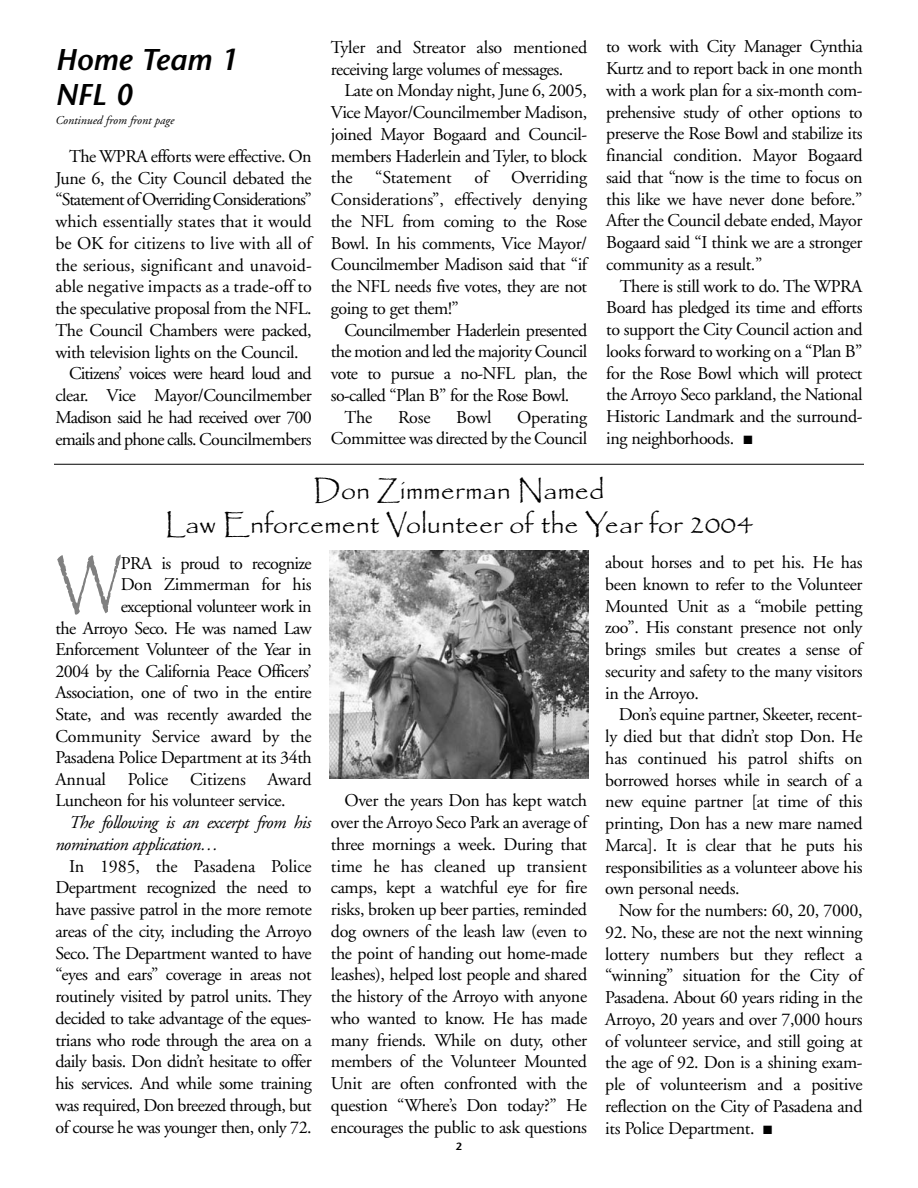
<style>
.page{position:relative;width:918px;height:1188px;background:#fff}
.page>*{position:absolute;margin:0;border:0;box-sizing:border-box;transform-origin:0 0}
.t1{font:75.75px "Papyrus ICG";color:#808080}
.t2{font:33px/34.5px "Papyrus ICG";color:#000;text-align:center}
.t3{font:italic 600 30px/34.5px "Stone Sans";color:#000}
.t4{font:18px/21.8px "Adobe Garamond";letter-spacing:-.025em;color:#000;text-align:justify}
.t5{font:18px "Adobe Garamond";color:#000}
.t6{font:18px "Adobe Garamond";letter-spacing:-.045em;color:#000}
.t7{font:18px "Adobe Garamond";letter-spacing:-.005em;color:#000}
.t8{font:italic 18px/21.8px "Adobe Garamond";letter-spacing:-.03em;color:#000}
.t9{font:18px "Adobe Garamond";letter-spacing:-.05em;color:#000}
.t10{font:italic 12px "Adobe Garamond";color:#000}
.t11{font:600 10.5px "Stone Sans";color:#000}
</style>
<div class="page">
<hr style="left:54px;top:464px;width:810px;height:1px;background:#000">
<img style="left:329px;top:551px;width:260px;height:228px">
<p class="t4" style="left:606px;top:37px;width:258px">to work with City Manager Cynthia Kurtz and to report back in one month with a work plan for a six-month com&shy;prehensive study of other options to preserve the Rose Bowl and stabilize its financial condition. Mayor Bogaard said that “now is the time to focus on this like we have never done before.” After the Council debate ended, Mayor Bogaard said “I think we are a stronger community as a result.”</p>
<p class="t4" style="left:606px;top:277px;width:258px;text-indent:14px">There is still work to do. The WPRA Board has pledged its time and efforts to support the City Council action and looks forward to working on a “Plan B” for the Rose Bowl which will protect the Arroyo Seco parkland, the National Historic Landmark and the surround&shy;ing neighborhoods. ■</p>
<h2 class="t2" style="left:165px;top:470px;width:590px">Don Zimmerman Named<br>Law Enforcement Volunteer of the Year for 2004</h2>
<p class="t4" style="left:331px;top:38px;width:258px">Tyler and Streator also mentioned receiving large volumes of messages.</p>
<p class="t4" style="left:331px;top:81px;width:258px;text-indent:14px">Late on Monday night, June 6, 2005, Vice Mayor/Councilmember Madison, joined Mayor Bogaard and Council&shy;members Haderlein and Tyler, to block the</p>
<h3 class="t3" style="left:56px;top:46px;width:184px">Home Team 1<br>NFL 0</h3>
<p class="t10" style="left:56px;top:116px;width:120px">Continued from front page</p>
<p class="t4" style="left:69px;top:147px;width:244px">The WPRA efforts were effective. On</p>
<p class="t4" style="left:56px;top:169px;width:258px">June 6, the City Council debated the</p>
<p class="t9" style="left:56px;top:192px;width:258px">“Statement of Overriding Considerations”</p>
<p class="t5" style="left:56px;top:214px;width:258px">which essentially states that it would</p>
<p class="t5" style="left:56px;top:236px;width:258px">be OK for citizens to live with all of</p>
<p class="t5" style="left:56px;top:258px;width:258px">the serious, significant and unavoid-</p>
<p class="t5" style="left:56px;top:279px;width:258px">able negative impacts as a trade-off to</p>
<p class="t4" style="left:56px;top:299px;width:258px">the speculative proposal from the NFL.</p>
<p class="t4" style="left:56px;top:321px;width:258px">The Council Chambers were packed,</p>
<p class="t4" style="left:56px;top:343px;width:245px">with television lights on the Council.</p>
<p class="t6" style="left:69px;top:366px;width:244px">Citizens’ voices were heard loud and</p>
<p class="t4" style="left:56px;top:386px;width:258px">clear. Vice Mayor/Councilmember</p>
<p class="t6" style="left:56px;top:410px;width:258px">Madison said he had received over 700</p>
<p class="t6" style="left:56px;top:432px;width:258px">emails and phone calls. Councilmembers</p>
<p class="t4" style="left:331px;top:168px;width:258px;text-indent:180px">Overriding Considerations”, effectively denying the NFL from coming to the Rose Bowl. In his comments, Vice Mayor/ Councilmember Madison said that “if the NFL needs five votes, they are not going to get them!”</p>
<p class="t4" style="left:344px;top:321px;width:244px">Councilmember Haderlein presented</p>
<p class="t4" style="left:331px;top:342px;width:258px">the motion and led the majority Council</p>
<p class="t4" style="left:331px;top:364px;width:258px">vote to pursue a no-NFL plan, the</p>
<p class="t4" style="left:331px;top:386px;width:240px">so-called “Plan B” for the Rose Bowl.</p>
<p class="t4" style="left:344px;top:408px;width:29px">The</p>
<p class="t4" style="left:398px;top:408px;width:34px">Rose</p>
<p class="t4" style="left:456px;top:408px;width:37px">Bowl</p>
<p class="t7" style="left:375px;top:171px;width:78px">“Statement</p>
<p class="t4" style="left:474px;top:168px;width:15px">of</p>
<p class="t4" style="left:331px;top:408px;width:258px;text-align:right">Operating<br>Committee was directed by the Council</p>
<h1 class="t1" style="left:56px;top:535px;width:69px">W</h1>
<p class="t4" style="left:121px;top:554px;width:192px">PRA is proud to recognize</p>
<p class="t4" style="left:121px;top:575px;width:192px">Don Zimmerman for his</p>
<p class="t4" style="left:121px;top:597px;width:192px">exceptional volunteer work in</p>
<p class="t4" style="left:56px;top:619px;width:258px">the Arroyo Seco. He was named Law</p>
<p class="t4" style="left:56px;top:640px;width:258px">Enforcement Volunteer of the Year in</p>
<p class="t4" style="left:56px;top:662px;width:258px">2004 by the California Peace Officers’</p>
<p class="t4" style="left:56px;top:683px;width:258px">Association, one of two in the entire</p>
<p class="t4" style="left:56px;top:705px;width:258px">State, and was recently awarded the</p>
<p class="t7" style="left:56px;top:729px;width:258px">Community Service award by the</p>
<p class="t4" style="left:56px;top:748px;width:258px">Pasadena Police Department at its 34th</p>
<p class="t7" style="left:56px;top:772px;width:258px">Annual Police Citizens Award</p>
<p class="t4" style="left:56px;top:791px;width:232px">Luncheon for his volunteer service.</p>
<p class="t8" style="left:56px;top:813px;width:257px;text-indent:14px">The following is an excerpt from his nomination application…</p>
<p class="t4" style="left:56px;top:857px;width:258px;text-indent:14px">In 1985, the Pasadena Police Department recognized the need to have passive patrol in the more remote areas of the city, including the Arroyo Seco. The Department wanted to have “eyes and ears” coverage in areas not routinely visited by patrol units. They decided to take advantage of the eques&shy;trians who rode through the area on a daily basis. Don didn’t hesitate to offer his services. And while some training was required, Don breezed through, but of course he was younger then, only 72.</p>
<p class="t4" style="left:331px;top:791px;width:258px;text-indent:14px">Over the years Don has kept watch over the Arroyo Seco Park an average of three mornings a week. During that time he has cleaned up transient camps, kept a watchful eye for fire risks, broken up beer parties, reminded dog owners of the leash law (even to the point of handing out home-made leashes), helped lost people and shared the history of the Arroyo with anyone who wanted to know. He has made many friends. While on duty, other members of the Volunteer Mounted Unit are often confronted with the question “Where’s Don today?” He encourages the public to ask questions</p>
<p class="t11" style="left:456px;top:1142px;width:8px">2</p>
<p class="t4" style="left:605px;top:553px;width:259px">about horses and to pet his. He has been known to refer to the Volunteer Mounted Unit as a “mobile petting zoo”. His constant presence not only brings smiles but creates a sense of security and safety to the many visitors in the Arroyo.</p>
<p class="t4" style="left:605px;top:705px;width:259px;text-indent:14px">Don’s equine partner, Skeeter, recent&shy;ly died but that didn’t stop Don. He has continued his patrol shifts on borrowed horses while in search of a new equine partner [at time of this printing, Don has a new mare named Marca]. It is clear that he puts his responsibilities as a volunteer above his own personal needs.</p>
<p class="t4" style="left:619px;top:901px;width:245px">Now for the numbers: 60, 20, 7000,</p>
<p class="t4" style="left:605px;top:923px;width:259px">92. No, these are not the next winning lottery numbers but they reflect a “winning” situation for the City of Pasadena. About 60 years riding in the Arroyo, 20 years and over 7,000 hours of volunteer service, and still going at the age of 92. Don is a shining exam&shy;ple of volunteerism and a positive reflection on the City of Pasadena and its Police Department. ■</p>
</div>
